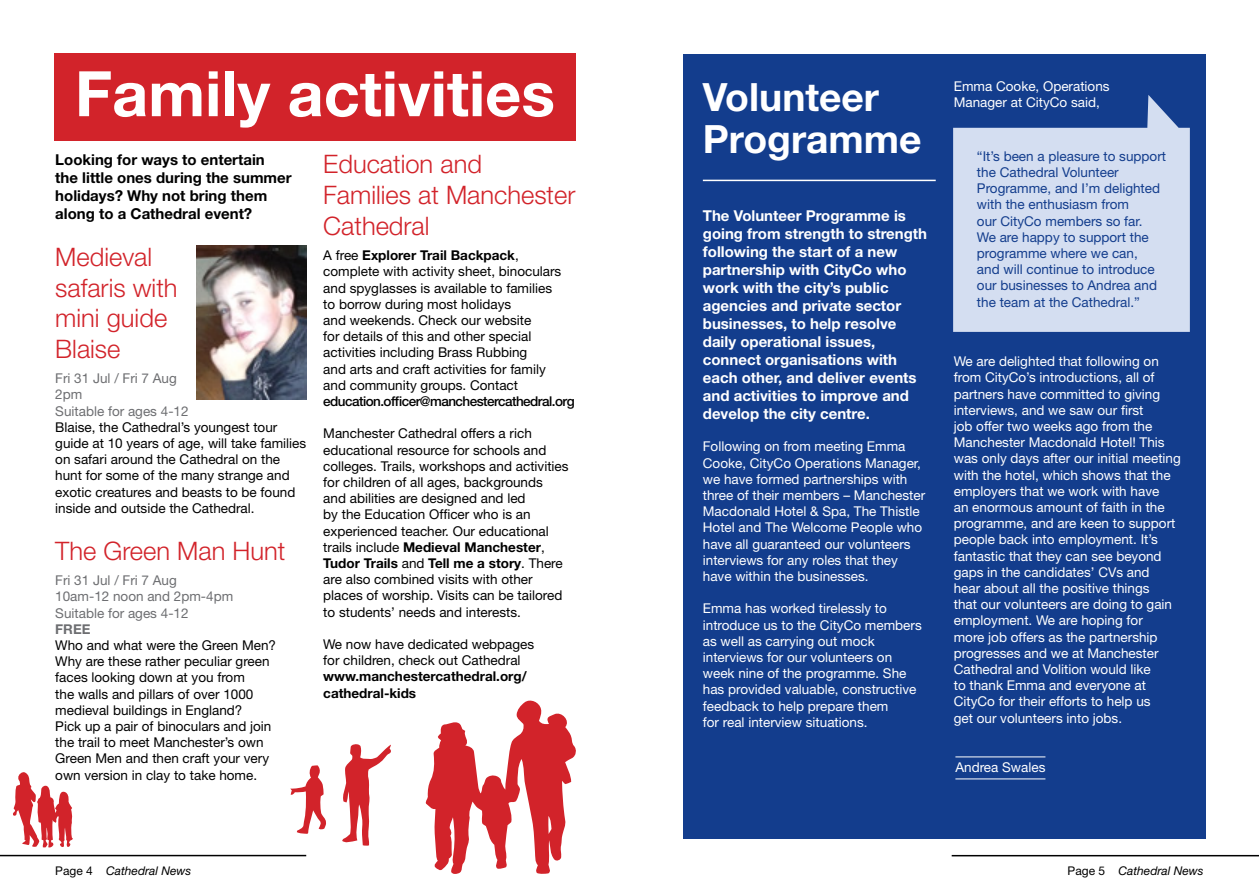
<style>
.page{position:relative;width:1259px;height:893px;background:#fff}
.page>*{position:absolute;margin:0;border:0;box-sizing:border-box;transform-origin:0 0}
.t1{font:700 62.85px "Helvetica Neue";color:#fff}
.t2{font:700 39px/42px "Helvetica Neue";color:#fff}
.t3{font:300 25.5px/30.6px "Helvetica Neue";color:#d2232a}
.t4{font:700 15px/18px "Helvetica Neue";color:#fff}
.t5{font:700 15px/18px "Helvetica Neue";color:#000}
.t6{font:13.5px/16.2px "Helvetica Neue";color:#fff}
.t7{font:13.5px/16.2px "Helvetica Neue";color:#000}
.t8{font:13.5px/16.2px "Helvetica Neue";color:#133d8d}
.t9{font:13.5px/16.2px "Helvetica Neue";color:#6d6e71}
.t10{font:700 13.5px/16.2px "Helvetica Neue";color:#000}
.t11{font:500 13.5px "Helvetica Neue";letter-spacing:-.04em;color:#000}
.t12{font:700 13.5px "Helvetica Neue";color:#6d6e71}
.t13{font:italic 12px "Helvetica Neue";color:#000}
.s1{font-weight:700}
.s2{font-style:normal}
</style>
<div class="page">
<img style="left:196px;top:246px;width:110px;height:154px">
<svg style="left:425px;top:700px;width:151px;height:174px"></svg>
<svg style="left:342px;top:744px;width:49px;height:102px"></svg>
<svg style="left:290px;top:765px;width:36px;height:69px"></svg>
<svg style="left:13px;top:772px;width:60px;height:76px"></svg>
<div style="left:54px;top:53px;width:521px;height:87px;background:#d2232a"></div>
<div style="left:683px;top:54px;width:522px;height:785px;background:#133d8d"></div>
<svg style="left:953px;top:95px;width:236px;height:237px;background:#bac9e3"></svg>
<hr style="left:703px;top:180px;width:232px;height:1px;background:#fff">
<hr style="left:955px;top:756px;width:90px;height:1px;background:#fff">
<hr style="left:955px;top:778px;width:90px;height:1px;background:#fff">
<hr style="left:0;top:855px;width:306px;height:1px;background:#000">
<hr style="left:951px;top:855px;width:308px;height:1px;background:#000">
<h1 class="t1" style="left:75px;top:55px;width:481px">Family activities</h1>
<h3 class="t3" style="left:323px;top:149px;width:254px">Education and<br>Families at Manchester<br>Cathedral</h3>
<p class="t7" style="left:323px;top:247px;width:240px">A free <span class="s1">Explorer Trail Backpack</span>, complete with activity sheet, binoculars and spyglasses is available to families to borrow during most holidays<br>and weekends. Check our website<br>for details of this and other special activities including Brass Rubbing<br>and arts and craft activities for family and community groups. Contact</p>
<p class="t11" style="left:323px;top:393px;width:253px">education.officer@manchestercathedral.org</p>
<p class="t7" style="left:323px;top:425px;width:247px">Manchester Cathedral offers a rich educational resource for schools and colleges. Trails, workshops and activities for children of all ages, backgrounds and abilities are designed and led<br>by the Education Officer who is an experienced teacher. Our educational trails include <span class="s1">Medieval Manchester</span>, <span class="s1">Tudor Trails</span> and <span class="s1">Tell me a story</span>. There are also combined visits with other places of worship. Visits can be tailored to students’ needs and interests.</p>
<p class="t7" style="left:323px;top:636px;width:212px">We now have dedicated webpages for children, check out Cathedral</p>
<p class="t10" style="left:323px;top:668px;width:205px">www.manchestercathedral.org/ cathedral-kids</p>
<p class="t5" style="left:55px;top:150px;width:238px">Looking for ways to entertain<br>the little ones during the summer holidays? Why not bring them along to a Cathedral event?</p>
<h3 class="t3" style="left:55px;top:241px;width:124px">Medieval safaris with mini guide<br>Blaise</h3>
<p class="t9" style="left:55px;top:370px;width:135px">Fri 31 Jul / Fri 7 Aug<br>2pm<br>Suitable for ages 4-12</p>
<p class="t7" style="left:55px;top:419px;width:252px">Blaise, the Cathedral’s youngest tour guide at 10 years of age, will take families on safari around the Cathedral on the hunt for some of the many strange and exotic creatures and beasts to be found inside and outside the Cathedral.</p>
<h3 class="t3" style="left:55px;top:535px;width:232px">The Green Man Hunt</h3>
<p class="t9" style="left:55px;top:572px;width:179px">Fri 31 Jul / Fri 7 Aug<br>10am-12 noon and 2pm-4pm<br>Suitable for ages 4-12</p>
<p class="t12" style="left:55px;top:621px;width:37px">FREE</p>
<p class="t7" style="left:55px;top:637px;width:222px">Who and what were the Green Men?<br>Why are these rather peculiar green faces looking down at you from<br>the walls and pillars of over 1000 medieval buildings in England?<br>Pick up a pair of binoculars and join the trail to meet Manchester’s own<br>Green Men and then craft your very own version in clay to take home.</p>
<h2 class="t2" style="left:703px;top:75px;width:220px">Volunteer<br>Programme</h2>
<p class="t4" style="left:703px;top:206px;width:226px">The Volunteer Programme is going from strength to strength following the start of a new partnership with CityCo who work with the city’s public agencies and private sector businesses, to help resolve daily operational issues, connect organisations with each other, and deliver events and activities to improve and develop the city centre.</p>
<p class="t6" style="left:703px;top:438px;width:224px">Following on from meeting Emma Cooke, CityCo Operations Manager, we have formed partnerships with three of their members – Manchester Macdonald Hotel &amp; Spa, The Thistle Hotel and The Welcome People who have all guaranteed our volunteers interviews for any roles that they have within the businesses.</p>
<p class="t6" style="left:703px;top:600px;width:220px">Emma has worked tirelessly to introduce us to the CityCo members as well as carrying out mock interviews for our volunteers on week nine of the programme. She has provided valuable, constructive feedback to help prepare them<br>for real interview situations.</p>
<p class="t6" style="left:953px;top:78px;width:157px">Emma Cooke, Operations<br>Manager at CityCo said,</p>
<p class="t8" style="left:977px;top:148px;width:191px">“It’s been a pleasure to support the Cathedral Volunteer<br>Programme, and I’m delighted with the enthusiasm from<br>our CityCo members so far.<br>We are happy to support the programme where we can,<br>and will continue to introduce our businesses to Andrea and the team at the Cathedral.”</p>
<p class="t6" style="left:953px;top:353px;width:229px">We are delighted that following on from CityCo’s introductions, all of partners have committed to giving interviews, and we saw our first<br>job offer two weeks ago from the Manchester Macdonald Hotel! This was only days after our initial meeting with the hotel, which shows that the employers that we work with have<br>an enormous amount of faith in the programme, and are keen to support people back into employment. It’s fantastic that they can see beyond gaps in the candidates’ CVs and<br>hear about all the positive things<br>that our volunteers are doing to gain employment. We are hoping for<br>more job offers as the partnership progresses and we at Manchester Cathedral and Volition would like<br>to thank Emma and everyone at CityCo for their efforts to help us<br>get our volunteers into jobs.</p>
<p class="t6" style="left:955px;top:759px;width:91px">Andrea Swales</p>
<p class="t13" style="left:55px;top:863px;width:138px"><span class="s2">Page 4</span> Cathedral News</p>
<p class="t13" style="left:1067px;top:863px;width:138px"><span class="s2">Page 5</span> Cathedral News</p>
</div>
